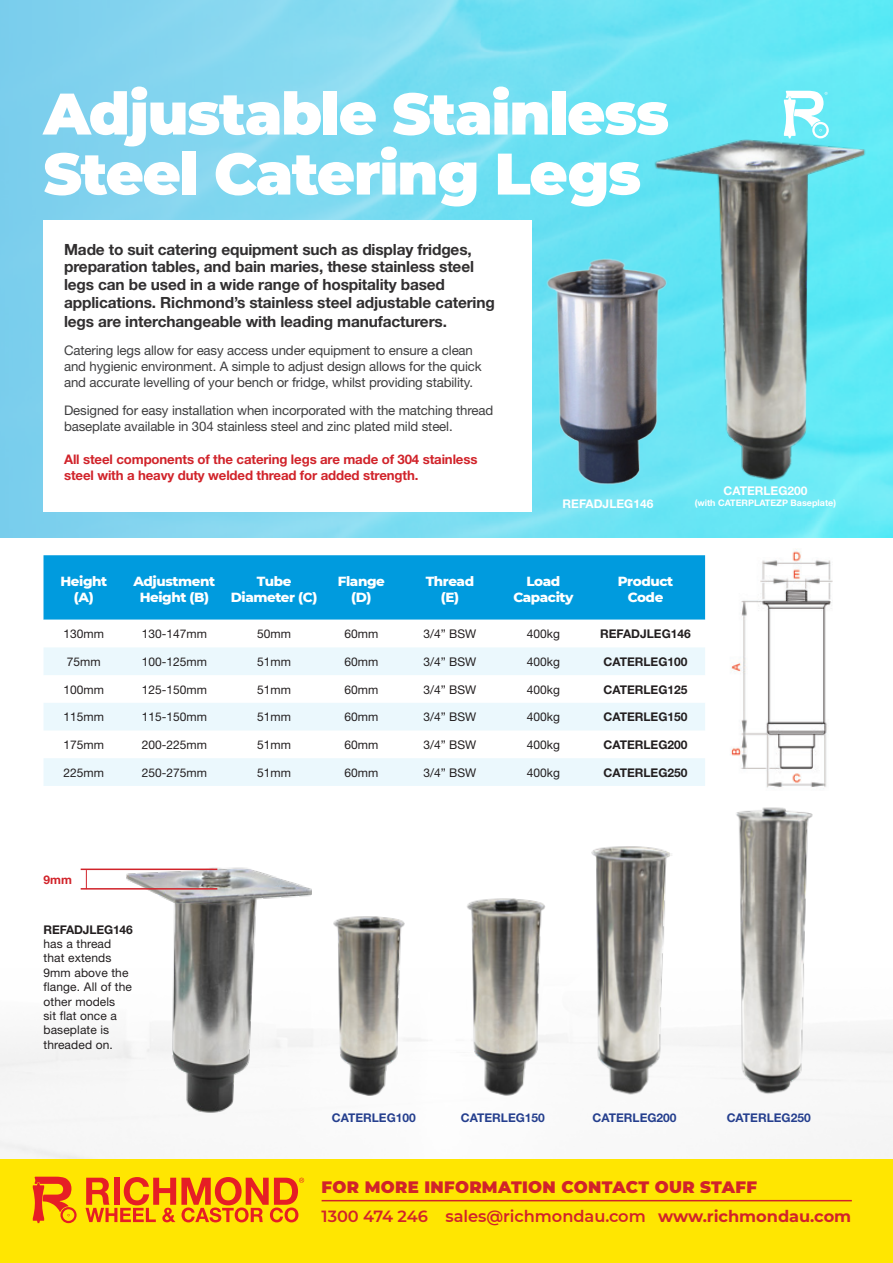
<style>
.page{position:relative;width:893px;height:1263px;background:#fff}
.page>*{position:absolute;margin:0;border:0;box-sizing:border-box;transform-origin:0 0}
.t1{font:900 58.5px/60px "Montserrat";letter-spacing:-.02em;color:#fff}
.t2{font:900 16.5px "Montserrat";letter-spacing:.02em;color:#d1232a}
.t3{font:600 16.2px "Montserrat";letter-spacing:-.005em;color:#d1232a}
.top_paragraph{font:700 15.45px/17.7px "Helvetica Neue LT";letter-spacing:-.01em;color:#312f30}
.table_heading{font:800 13.5px/16.2px "Montserrat";letter-spacing:-.03em;color:#fff;text-align:center}
.top_paragraph-2{font:13.2px/15.9px "Helvetica Neue LT";letter-spacing:-.01em;color:#3e3e3f}
.top_paragraph-3{font:700 13.2px/15.9px "Helvetica Neue LT";letter-spacing:-.01em;color:#d1232a}
.table_body{font:12px "Helvetica Neue LT";color:#231f20}
.top_paragraph-4{font:12px/14.4px "Helvetica Neue LT";letter-spacing:.01em;color:#231f20}
.table_body-2{font:700 12px "Helvetica Neue LT";color:#231f20}
.Part_Numbers{font:700 12px "Helvetica Neue LT";color:#253f8e}
.Part_Numbers-2{font:700 12px "Helvetica Neue LT";color:#fff}
.top_paragraph-5{font:700 12px "Helvetica Neue LT";color:#d1232a}
.Part_Numbers-3{font:700 9px "Helvetica Neue LT";color:#fff}
.s1{font-weight:700}
</style>
<div class="page">
<div style="left:44px;top:555px;width:661px;height:65px;background:#009bde"></div>
<svg style="left:44px;top:647px;width:661px;height:139px;fill:#ebf8fd"></svg>
<img style="left:730px;top:549px;width:103px;height:239px">
<div style="left:0;top:1159px;width:893px;height:104px;background:#ffe601"></div>
<svg style="left:33px;top:1177px;width:44px;height:46px"></svg>
<svg style="left:86px;top:1177px;width:218px;height:45px"></svg>
<hr style="left:322px;top:1200px;width:530px;height:1px;background:#d1232a">
<img style="left:0;top:0;width:893px;height:538px">
<img style="left:544px;top:256px;width:132px;height:233px">
<img style="left:123px;top:867px;width:189px;height:246px">
<img style="left:333px;top:916px;width:76px;height:180px">
<img style="left:467px;top:898px;width:83px;height:198px">
<img style="left:591px;top:846px;width:84px;height:249px">
<img style="left:730px;top:807px;width:88px;height:288px">
<svg style="left:784px;top:91px;width:45px;height:43px"></svg>
<hr style="left:81px;top:888px;width:136px;height:1px;background:#d1232a">
<hr style="left:81px;top:868px;width:136px;height:2px;background:#d1232a">
<svg style="left:86px;top:870px;width:1px;height:18px"></svg>
<img style="left:645px;top:134px;width:221px;height:354px">
<div style="left:44px;top:221px;width:487px;height:291px;background:#fff"></div>
<p class="t1" style="left:44px;top:80px;width:627px">Adjustable Stainless<br>Steel Catering Legs</p>
<p class="top_paragraph" style="left:64px;top:240px;width:432px">Made to suit catering equipment such as display fridges, preparation tables, and bain maries, these stainless steel legs can be used in a wide range of hospitality based applications. Richmond’s stainless steel adjustable catering</p>
<p class="top_paragraph" style="left:64px;top:312px;width:384px">legs are interchangeable with leading manufacturers.</p>
<p class="top_paragraph-2" style="left:64px;top:342px;width:419px">Catering legs allow for easy access under equipment to ensure a clean and hygienic environment. A simple to adjust design allows for the quick and accurate levelling of your bench or fridge, whilst providing stability.</p>
<p class="top_paragraph-2" style="left:64px;top:403px;width:431px">Designed for easy installation when incorporated with the matching thread baseplate available in 304 stainless steel and zinc plated mild steel.</p>
<p class="top_paragraph-3" style="left:64px;top:451px;width:415px">All steel components of the catering legs are made of 304 stainless steel with a heavy duty welded thread for added strength.</p>
<p class="Part_Numbers-2" style="left:563px;top:496px;width:92px">REFADJLEG146</p>
<p class="Part_Numbers-2" style="left:723px;top:483px;width:86px">CATERLEG200</p>
<p class="Part_Numbers-3" style="left:695px;top:497px;width:143px">(with CATERPLATEZP Baseplate)</p>
<p class="table_heading" style="left:60px;top:572px;width:48px">Height (A)</p>
<p class="table_heading" style="left:133px;top:572px;width:83px">Adjustment<br>Height (B)</p>
<p class="table_heading" style="left:257px;top:572px;width:36px">Tube</p>
<p class="table_heading" style="left:231px;top:588px;width:88px">Diameter (C)</p>
<p class="table_heading" style="left:338px;top:572px;width:49px">Flange</p>
<p class="table_heading" style="left:351px;top:588px;width:22px">(D)</p>
<p class="table_heading" style="left:426px;top:572px;width:50px">Thread (E)</p>
<p class="table_heading" style="left:513px;top:572px;width:62px">Load<br>Capacity</p>
<p class="table_heading" style="left:618px;top:572px;width:57px">Product<br>Code</p>
<p class="table_body" style="left:64px;top:627px;width:42px">130mm</p>
<p class="table_body" style="left:142px;top:627px;width:67px">130-147mm</p>
<p class="table_body" style="left:257px;top:627px;width:35px">50mm</p>
<p class="table_body" style="left:344px;top:627px;width:35px">60mm</p>
<p class="table_body" style="left:423px;top:627px;width:54px">3/4” BSW</p>
<p class="table_body" style="left:527px;top:627px;width:35px">400kg</p>
<p class="table_body-2" style="left:600px;top:627px;width:92px">REFADJLEG146</p>
<p class="table_body" style="left:67px;top:655px;width:35px">75mm</p>
<p class="table_body" style="left:142px;top:655px;width:67px">100-125mm</p>
<p class="table_body" style="left:257px;top:655px;width:35px">51mm</p>
<p class="table_body" style="left:344px;top:655px;width:35px">60mm</p>
<p class="table_body" style="left:423px;top:655px;width:54px">3/4” BSW</p>
<p class="table_body" style="left:527px;top:655px;width:35px">400kg</p>
<p class="table_body-2" style="left:603px;top:654px;width:86px">CATERLEG100</p>
<p class="table_body" style="left:64px;top:682px;width:42px">100mm</p>
<p class="table_body" style="left:142px;top:682px;width:67px">125-150mm</p>
<p class="table_body" style="left:257px;top:682px;width:35px">51mm</p>
<p class="table_body" style="left:344px;top:682px;width:35px">60mm</p>
<p class="table_body" style="left:423px;top:682px;width:54px">3/4” BSW</p>
<p class="table_body" style="left:527px;top:682px;width:35px">400kg</p>
<p class="table_body-2" style="left:603px;top:682px;width:86px">CATERLEG125</p>
<p class="table_body" style="left:64px;top:710px;width:42px">115mm</p>
<p class="table_body" style="left:142px;top:710px;width:67px">115-150mm</p>
<p class="table_body" style="left:257px;top:710px;width:35px">51mm</p>
<p class="table_body" style="left:344px;top:710px;width:35px">60mm</p>
<p class="table_body" style="left:423px;top:710px;width:54px">3/4” BSW</p>
<p class="table_body" style="left:527px;top:710px;width:35px">400kg</p>
<p class="table_body-2" style="left:603px;top:710px;width:86px">CATERLEG150</p>
<p class="table_body" style="left:64px;top:738px;width:42px">175mm</p>
<p class="table_body" style="left:142px;top:738px;width:67px">200-225mm</p>
<p class="table_body" style="left:257px;top:738px;width:35px">51mm</p>
<p class="table_body" style="left:344px;top:738px;width:35px">60mm</p>
<p class="table_body" style="left:423px;top:738px;width:54px">3/4” BSW</p>
<p class="table_body" style="left:527px;top:738px;width:35px">400kg</p>
<p class="table_body-2" style="left:603px;top:737px;width:86px">CATERLEG200</p>
<p class="table_body" style="left:64px;top:765px;width:42px">225mm</p>
<p class="table_body" style="left:142px;top:765px;width:67px">250-275mm</p>
<p class="table_body" style="left:257px;top:765px;width:35px">51mm</p>
<p class="table_body" style="left:344px;top:765px;width:35px">60mm</p>
<p class="table_body" style="left:423px;top:765px;width:54px">3/4” BSW</p>
<p class="table_body" style="left:527px;top:765px;width:35px">400kg</p>
<p class="table_body-2" style="left:603px;top:765px;width:86px">CATERLEG250</p>
<p class="top_paragraph-5" style="left:44px;top:872px;width:30px">9mm</p>
<p class="top_paragraph-4" style="left:44px;top:922px;width:91px"><span class="s1">REFADJLEG146 </span>has a thread that extends<br>9mm above the flange. All of the other models<br>sit flat once a baseplate is threaded on.</p>
<p class="Part_Numbers" style="left:332px;top:1110px;width:86px">CATERLEG100</p>
<p class="Part_Numbers" style="left:461px;top:1110px;width:86px">CATERLEG150</p>
<p class="Part_Numbers" style="left:593px;top:1110px;width:86px">CATERLEG200</p>
<p class="Part_Numbers" style="left:727px;top:1110px;width:86px">CATERLEG250</p>
<p class="t2" style="left:322px;top:1174px;width:437px">FOR MORE INFORMATION CONTACT OUR STAFF</p>
<p class="t3" style="left:322px;top:1204px;width:531px">1300 474 246 sales@richmondau.com <span class="s1">www.richmondau.com</span></p>
</div>
